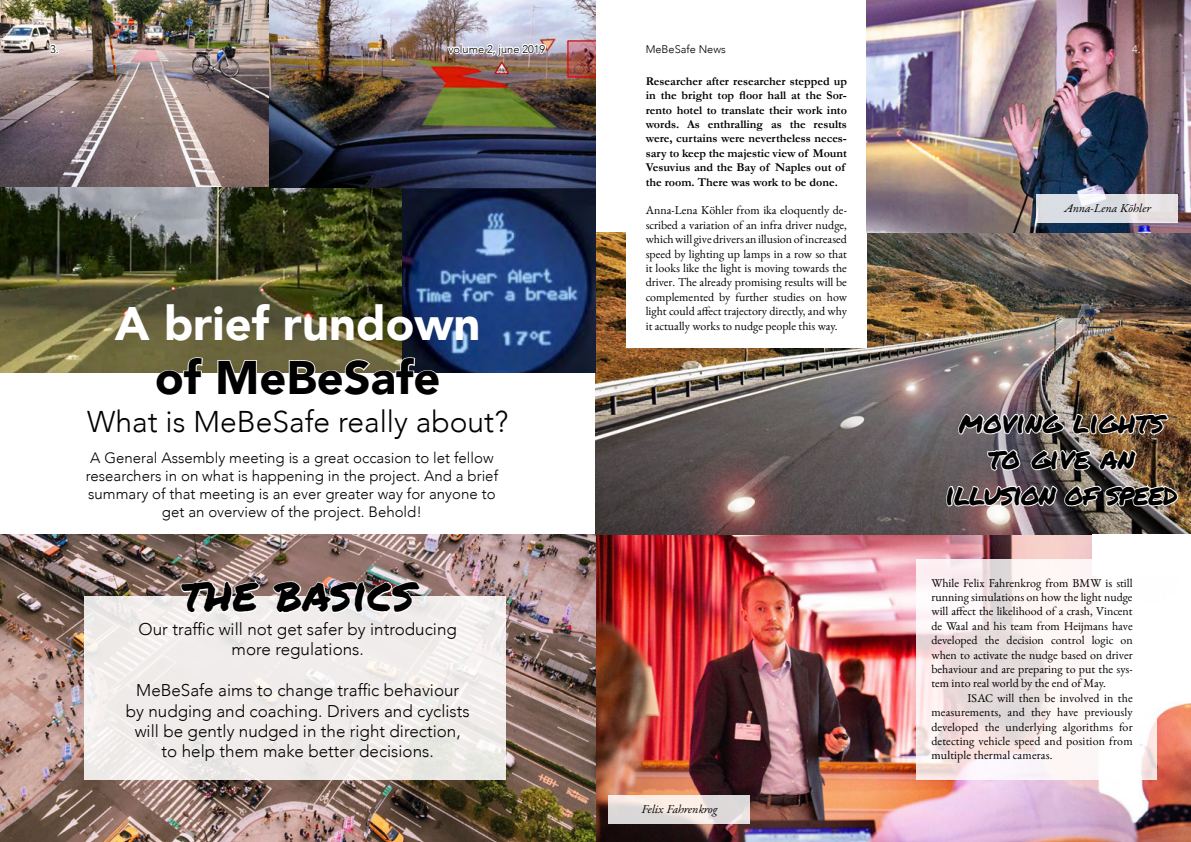
<style>
.page{position:relative;width:1191px;height:842px;background:#fff}
.page>*{position:absolute;margin:0;border:0;box-sizing:border-box;transform-origin:0 0}
.t1{font:48px "Permanent Marker";color:#000}
.t2{font:900 47px "Avenir";color:#fff}
.t3{font:900 47px "Avenir";color:#000}
.t4{font:30px/36px "Permanent Marker";letter-spacing:-.03em;color:#000;text-align:center}
.t5{font:300 30px "Avenir";color:#000}
.t6{font:300 17px/20.4px "Avenir";color:#000;text-align:center}
.t7{font:300 15px/18px "Avenir";color:#000;text-align:center}
.t8{font:12px/14.4px "EB Garamond 12";color:#000;text-align:justify}
.t9{font:700 12px/14.4px "Garamond";color:#000}
.t10{font:italic 12px "EB Garamond 12";color:#000}
.t11{font:300 11px "Avenir";color:#000}
.t12{font:300 11px "Avenir";color:#fff}
</style>
<div class="page">
<img style="left:595px;top:233px;width:596px;height:609px">
<div style="left:626px;top:231px;width:241px;height:116px;background:#fff"></div>
<img style="left:867px;top:0;width:324px;height:233px">
<img style="left:402px;top:188px;width:193px;height:184px">
<img style="left:0;top:534px;width:595px;height:308px">
<div style="left:84px;top:597px;width:421px;height:183px;background:#f0eceb"></div>
<svg style="left:916px;top:560px;width:240px;height:220px"></svg>
<svg style="left:1036px;top:194px;width:141px;height:29px;background:#dfe0e4"></svg>
<svg style="left:608px;top:795px;width:141px;height:29px;background:#e9e1de"></svg>
<div style="left:1092px;top:535px;width:99px;height:41px;background:#fff"></div>
<svg style="left:179px;top:575px;width:82px;height:42px"></svg>
<img style="left:272px;top:579px;width:149px;height:36px">
<img style="left:945px;top:399px;width:234px;height:194px">
<img style="left:0;top:0;width:595px;height:188px">
<img style="left:0;top:188px;width:402px;height:184px">
<svg style="left:154px;top:356px;width:50px;height:17px"></svg>
<svg style="left:216px;top:356px;width:225px;height:17px;background:#77745b"></svg>
<svg style="left:48px;top:42px;width:13px;height:14px"></svg>
<svg style="left:445px;top:42px;width:102px;height:16px"></svg>
<p class="t11" style="left:50px;top:42px;width:10px">3.</p>
<p class="t11" style="left:448px;top:42px;width:98px">volume 2, june 2019</p>
<h2 class="t2" style="left:115px;top:284px;width:367px">A brief rundown</h2>
<h2 class="t3" style="left:155px;top:338px;width:287px">of MeBeSafe</h2>
<h3 class="t5" style="left:87px;top:404px;width:422px">What is MeBeSafe really about?</h3>
<p class="t7" style="left:86px;top:449px;width:414px">A General Assembly meeting is a great occasion to let fellow researchers in on what is happening in the project. And a brief summary of that meeting is an ever greater way for anyone to get an overview of the project. Behold!</p>
<h1 class="t1" style="left:181px;top:558px;width:234px">THE BASICS</h1>
<h3 class="t6" style="left:139px;top:619px;width:320px">Our traffic will not get safer by introducing more regulations.</h3>
<h3 class="t6" style="left:126px;top:680px;width:345px">MeBeSafe aims to change traffic behaviour by nudging and coaching. Drivers and cyclists will be gently nudged in the right direction, to help them make better decisions.</h3>
<p class="t11" style="left:645px;top:42px;width:82px">MeBeSafe News</p>
<p class="t12" style="left:1132px;top:42px;width:10px">4.</p>
<p class="t9" style="left:645px;top:74px;width:203px">Researcher after researcher stepped up in the bright top floor hall at the Sor&shy;rento hotel to translate their work into words. As enthralling as the results were, curtains were nevertheless neces&shy;sary to keep the majestic view of Mount Vesuvius and the Bay of Naples out of the room. There was work to be done.</p>
<p class="t8" style="left:645px;top:203px;width:203px">Anna-Lena Köhler from ika eloquently de&shy;scribed a variation of an infra driver nudge, which will give drivers an illusion of increased speed by lighting up lamps in a row so that it looks like the light is moving towards the driver. The already promising results will be complemented by further studies on how light could affect trajectory directly, and why it actually works to nudge people this way.</p>
<p class="t10" style="left:641px;top:799px;width:77px">Felix Fahrenkrog</p>
<p class="t10" style="left:1063px;top:198px;width:89px">Anna-Lena Köhler</p>
<h3 class="t4" style="left:945px;top:403px;width:234px">MOVING LIGHTS<br>TO GIVE AN<br>ILLUSION OF SPEED</h3>
<p class="t8" style="left:931px;top:575px;width:203px">While Felix Fahrenkrog from BMW is still running simulations on how the light nudge will affect the likelihood of a crash, Vincent de Waal and his team from Heijmans have developed the decision control logic on when to activate the nudge based on driver behaviour and are preparing to put the sys&shy;tem into real world by the end of May.</p>
<p class="t8" style="left:931px;top:691px;width:203px;text-indent:36px">ISAC will then be involved in the measurements, and they have previously developed the underlying algorithms for detecting vehicle speed and position from multiple thermal cameras.</p>
</div>
